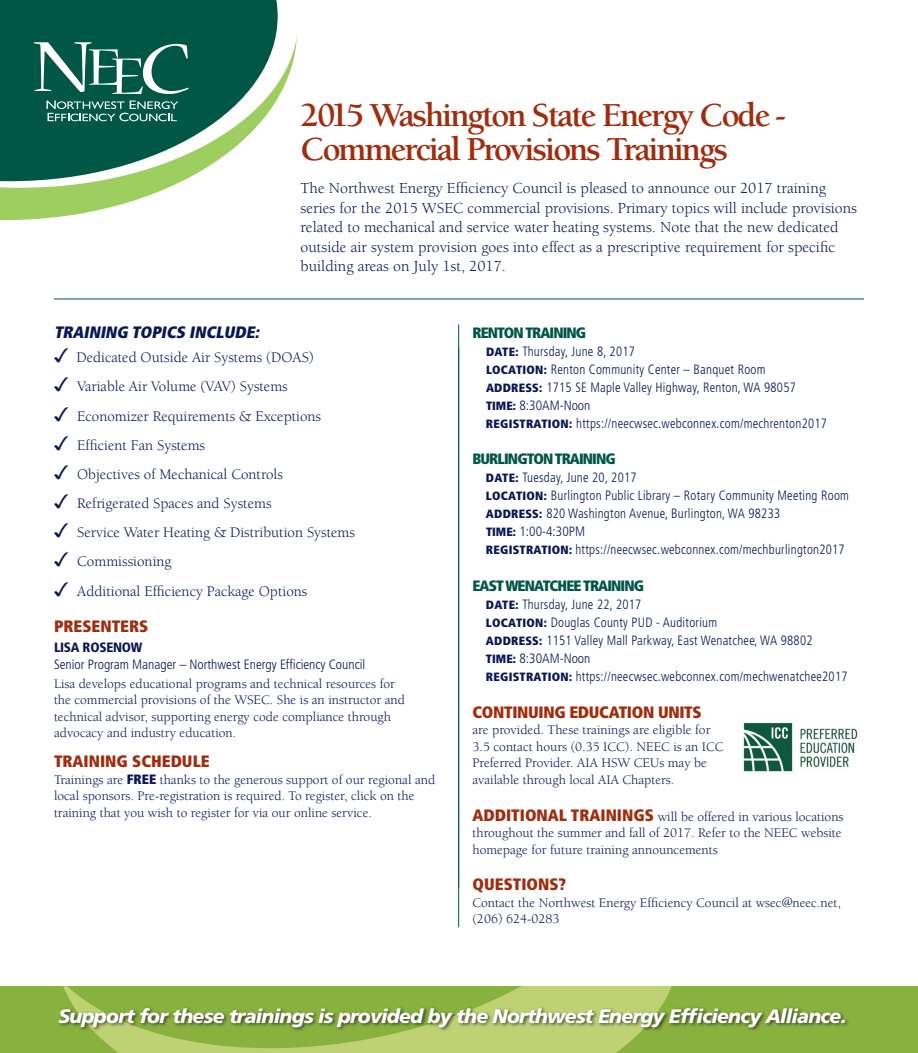
<style>
.page{position:relative;width:918px;height:1053px;background:#fff}
.page>*{position:absolute;margin:0;border:0;box-sizing:border-box;transform-origin:0 0}
.t1{font:700 34.5px/34.5px "Berkeley";letter-spacing:-.06em;color:#a02d0e}
.t2{font:italic 900 19.5px "Frutiger";letter-spacing:-.04em;color:#fff}
.t3{font:900 condensed 16.5px "Frutiger";color:#a02d0e}
.t4{font:900 condensed 16.5px "Frutiger";letter-spacing:-.02em;color:#a02d0e}
.t5{font:italic 900 condensed 16.5px "Frutiger";color:#091855}
.t6{font:15.75px/19.5px "Berkeley";color:#091855}
.t7{font:15px "Berkeley";color:#091855}
.t8{font:900 condensed 15px "Frutiger";letter-spacing:-.06em;color:#005746}
.t9{font:13.5px/16.5px "Berkeley";color:#091855}
.t10{font:300 condensed 13.5px "Frutiger";letter-spacing:.02em;color:#091855;scale:.95 1}
.t11{font:300 condensed 13.5px/16.5px "Frutiger";color:#091855}
.t12{font:300 condensed 13.5px "Frutiger";letter-spacing:.02em;color:#091855}
.s1{font-family:"Monotype Sorts";font-size:19.5px}
.s2{font-weight:900}
.s3{font-family:"Frutiger";font-weight:900;font-stretch:condensed}
.s4{font-weight:900;font-size:12px}
.s5{font-family:"Frutiger";font-weight:900;font-stretch:condensed;font-size:16.5px;color:#a02d0e}
</style>
<div class="page">
<svg style="left:0;top:188px;width:167px;height:32px;fill:#9dce5f"></svg>
<div style="left:0;top:986px;width:918px;height:67px;background:#88b13e"></div>
<svg style="left:63px;top:986px;width:609px;height:67px"></svg>
<svg style="left:0;top:36px;width:297px;height:152px"></svg>
<svg style="left:0;top:0;width:278px;height:181px;fill:#005746"></svg>
<hr style="left:54px;top:299px;width:810px;height:1px;background:#005746">
<hr style="left:458px;top:348px;width:1px;height:579px;background:#005746">
<div style="left:57px;top:1006px;width:793px;height:26px;background:#231f20;opacity:.75"></div>
<img style="left:743px;top:722px;width:115px;height:50px">
<hr style="left:458px;top:325px;width:1px;height:563px;background:#005746">
<svg style="left:34px;top:42px;width:155px;height:52px"></svg>
<svg style="left:46px;top:101px;width:132px;height:20px;background:#428276"></svg>
<p class="t1" style="left:301px;top:98px;width:486px">2015 Washington State Energy Code -<br>Commercial Provisions Trainings</p>
<p class="t6" style="left:301px;top:179px;width:558px">The Northwest Energy Efficiency Council is pleased to announce our 2017 training series for the 2015 WSEC commercial provisions. Primary topics will include provisions related to mechanical and service water heating systems. Note that the new dedicated outside air system provision goes into effect as a prescriptive requirement for specific building areas on July 1st, 2017.</p>
<p class="t5" style="left:54px;top:322px;width:210px">TRAINING TOPICS INCLUDE:</p>
<p class="t7" style="left:54px;top:350px;width:261px"><span class="s1">3</span> Dedicated Outside Air Systems (DOAS)</p>
<p class="t7" style="left:54px;top:379px;width:235px"><span class="s1">3</span> Variable Air Volume (VAV) Systems</p>
<p class="t7" style="left:54px;top:408px;width:269px"><span class="s1">3</span> Economizer Requirements &amp; Exceptions</p>
<p class="t7" style="left:54px;top:437px;width:153px"><span class="s1">3</span> Efficient Fan Systems</p>
<p class="t7" style="left:54px;top:466px;width:230px"><span class="s1">3</span> Objectives of Mechanical Controls</p>
<p class="t7" style="left:54px;top:495px;width:219px"><span class="s1">3</span> Refrigerated Spaces and Systems</p>
<p class="t7" style="left:54px;top:525px;width:303px"><span class="s1">3</span> Service Water Heating &amp; Distribution Systems</p>
<p class="t7" style="left:54px;top:554px;width:119px"><span class="s1">3</span> Commissioning</p>
<p class="t7" style="left:54px;top:583px;width:255px"><span class="s1">3</span> Additional Efficiency Package Options</p>
<p class="t3" style="left:54px;top:617px;width:96px">PRESENTERS</p>
<p class="t11" style="left:54px;top:640px;width:313px"><span class="s2">LISA ROSENOW<br></span>Senior Program Manager – Northwest Energy Efficiency Council</p>
<p class="t9" style="left:54px;top:675px;width:353px">Lisa develops educational programs and technical resources for the commercial provisions of the WSEC. She is an instructor and technical advisor, supporting energy code compliance through advocacy and industry education.</p>
<p class="t3" style="left:54px;top:751px;width:157px">TRAINING SCHEDULE</p>
<p class="t9" style="left:54px;top:771px;width:383px">Trainings are <span class="s3">FREE</span> thanks to the generous support of our regional and local sponsors. Pre-registration is required. To register, click on the training that you wish to register for via our online service.</p>
<p class="t8" style="left:472px;top:323px;width:115px">RENTON TRAINING</p>
<p class="t10" style="left:486px;top:343px;width:158px"><span class="s4">DATE:</span> Thursday, June 8, 2017</p>
<p class="t10" style="left:486px;top:361px;width:296px"><span class="s4">LOCATION:</span> Renton Community Center – Banquet Room</p>
<p class="t10" style="left:486px;top:379px;width:328px"><span class="s4">ADDRESS:</span> 1715 SE Maple Valley Highway, Renton, WA 98057</p>
<p class="t11" style="left:486px;top:397px;width:106px"><span class="s4">TIME:</span> 8:30AM-Noon</p>
<p class="t10" style="left:486px;top:415px;width:361px"><span class="s4">REGISTRATION:</span> https://neecwsec.webconnex.com/mechrenton2017</p>
<p class="t8" style="left:472px;top:450px;width:145px">BURLINGTON TRAINING</p>
<p class="t10" style="left:486px;top:470px;width:160px"><span class="s4">DATE:</span> Tuesday, June 20, 2017</p>
<p class="t10" style="left:486px;top:488px;width:384px"><span class="s4">LOCATION:</span> Burlington Public Library – Rotary Community Meeting Room</p>
<p class="t10" style="left:486px;top:506px;width:311px"><span class="s4">ADDRESS:</span> 820 Washington Avenue, Burlington, WA 98233</p>
<p class="t12" style="left:486px;top:524px;width:101px"><span class="s4">TIME:</span> 1:00-4:30PM</p>
<p class="t10" style="left:486px;top:542px;width:379px"><span class="s4">REGISTRATION:</span> https://neecwsec.webconnex.com/mechburlington2017</p>
<p class="t8" style="left:472px;top:577px;width:173px">EAST WENATCHEE TRAINING</p>
<p class="t10" style="left:486px;top:597px;width:165px"><span class="s4">DATE:</span> Thursday, June 22, 2017</p>
<p class="t10" style="left:486px;top:615px;width:245px"><span class="s4">LOCATION:</span> Douglas County PUD - Auditorium</p>
<p class="t10" style="left:486px;top:633px;width:345px"><span class="s4">ADDRESS:</span> 1151 Valley Mall Parkway, East Wenatchee, WA 98802</p>
<p class="t11" style="left:486px;top:650px;width:106px"><span class="s4">TIME:</span> 8:30AM-Noon</p>
<p class="t10" style="left:486px;top:669px;width:382px"><span class="s4">REGISTRATION:</span> https://neecwsec.webconnex.com/mechwenatchee2017</p>
<p class="t4" style="left:472px;top:702px;width:231px">CONTINUING EDUCATION UNITS</p>
<p class="t9" style="left:472px;top:722px;width:253px">are provided. These trainings are eligible for 3.5 contact hours (0.35 ICC). NEEC is an ICC Preferred Provider. AIA HSW CEUs may be available through local AIA Chapters.</p>
<p class="t9" style="left:472px;top:808px;width:373px"><span class="s5">ADDITIONAL TRAININGS</span> will be offered in various locations throughout the summer and fall of 2017. Refer to the NEEC website homepage for future training announcements</p>
<p class="t3" style="left:472px;top:875px;width:95px">QUESTIONS?</p>
<p class="t9" style="left:472px;top:895px;width:370px">Contact the Northwest Energy Efficiency Council at wsec@neec.net, (206) 624-0283</p>
<p class="t2" style="left:58px;top:1005px;width:790px">Support for these trainings is provided by the Northwest Energy Efficiency Alliance.</p>
</div>
